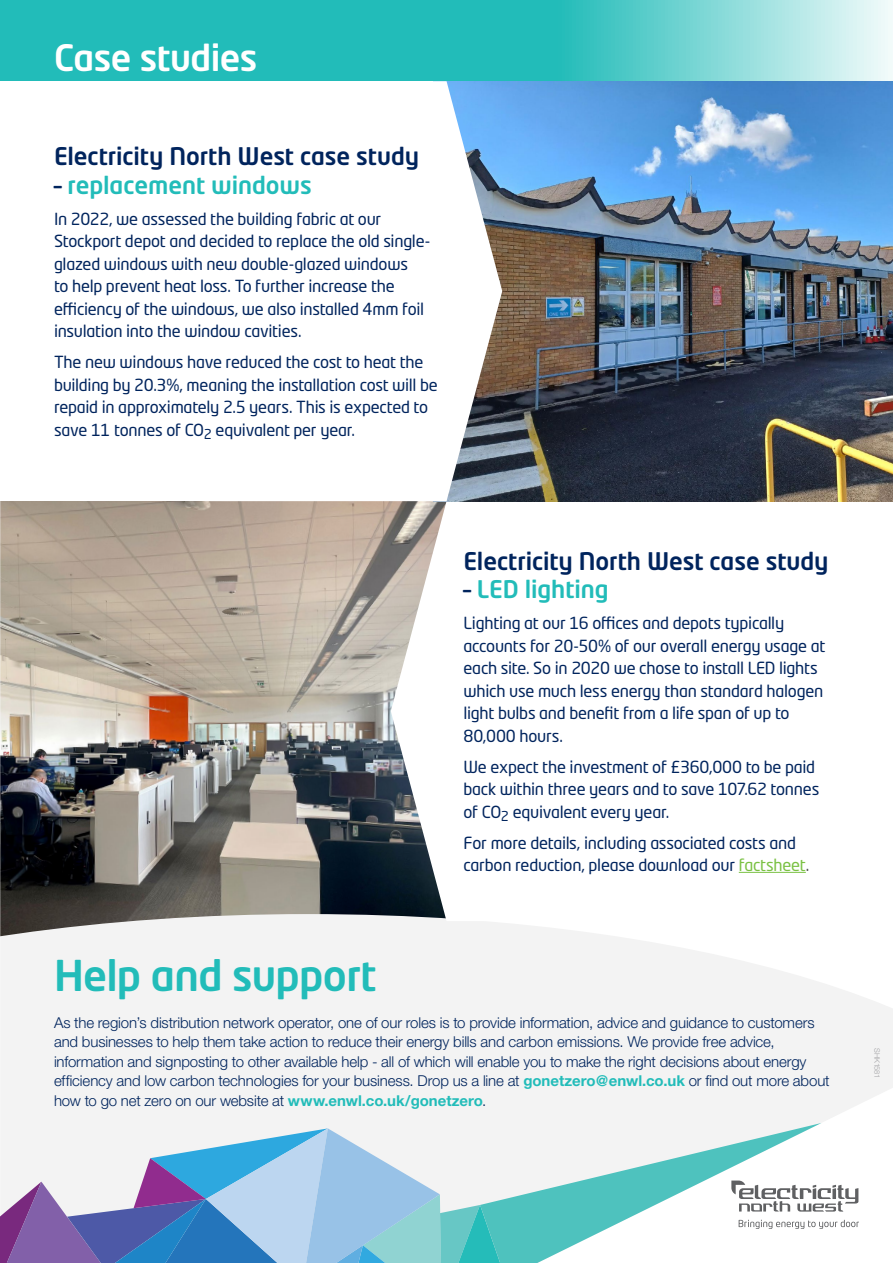
<style>
.page{position:relative;width:893px;height:1263px;background:#fff}
.page>*{position:absolute;margin:0;border:0;box-sizing:border-box;transform-origin:0 0}
.t1{font:500 42px "Neo Tech Std";letter-spacing:-.015em;color:#22bcb9}
.t2{font:500 36px "Neo Tech Std";letter-spacing:-.015em;color:#fff}
.t3{font:500 24px "Neo Tech Std";letter-spacing:-.005em;color:#00245d}
.t4{font:500 24px "Neo Tech Std";letter-spacing:-.005em;color:#22bcb9}
.t5{font:16.5px/22.5px "Neo Tech Std";letter-spacing:-.015em;color:#00245d}
.t6{font:300 15px/19.5px "Helvetica Neue";letter-spacing:-.01em;color:#00245d}
.t7{font:300 7.5px "Helvetica Neue";color:#a1a1a4}
.s1{color:#00245d}
.s2{color:#7ac143}
.s3{color:#4d4d4f}
.s4{font-weight:700;color:#22bcb9}
</style>
<div class="page">
<img style="left:0;top:501px;width:391px;height:413px">
<svg style="left:0;top:914px;width:893px;height:214px;fill:#f3f3f3"></svg>
<svg style="left:391px;top:501px;width:297px;height:420px"></svg>
<img style="left:502px;top:81px;width:391px;height:420px">
<svg style="left:433px;top:81px;width:69px;height:420px"></svg>
<svg style="left:537px;top:1088px;width:356px;height:132px;fill:#f3f3f3"></svg>
<svg style="left:0;top:1128px;width:480px;height:135px"></svg>
<svg style="left:480px;top:1123px;width:341px;height:140px"></svg>
<svg style="left:739px;top:1220px;width:120px;height:9px"></svg>
<svg style="left:731px;top:1180px;width:127px;height:31px"></svg>
<svg style="left:0;top:0;width:893px;height:81px;background:#49c7c5"></svg>
<hr style="left:739px;top:872px;width:67px;height:1px;background:#7ac143">
<h2 class="t2" style="left:54px;top:35px;width:205px">Case studies</h2>
<h3 class="t3" style="left:54px;top:141px;width:367px">Electricity North West case study</h3>
<h3 class="t4" style="left:54px;top:170px;width:259px"><span class="s1">–</span> replacement windows</h3>
<p class="t5" style="left:54px;top:207px;width:378px">In 2022, we assessed the building fabric at our Stockport depot and decided to replace the old single&shy;glazed windows with new double-glazed windows<br>to help prevent heat loss. To further increase the efficiency of the windows, we also installed 4mm foil insulation into the window cavities.</p>
<p class="t5" style="left:54px;top:351px;width:385px">The new windows have reduced the cost to heat the building by 20.3%, meaning the installation cost will be repaid in approximately 2.5 years. This is expected to save 11 tonnes of CO<sub>2</sub> equivalent per year.</p>
<h3 class="t3" style="left:463px;top:545px;width:367px">Electricity North West case study</h3>
<h3 class="t4" style="left:463px;top:574px;width:147px"><span class="s1">–</span> LED lighting</h3>
<p class="t5" style="left:463px;top:611px;width:363px">Lighting at our 16 offices and depots typically accounts for 20-50% of our overall energy usage at each site. So in 2020 we chose to install LED lights which use much less energy than standard halogen light bulbs and benefit from a life span of up to 80,000 hours.</p>
<p class="t5" style="left:463px;top:755px;width:357px">We expect the investment of £360,000 to be paid back within three years and to save 107.62 tonnes of CO<sub>2</sub> equivalent every year.</p>
<p class="t5" style="left:463px;top:831px;width:347px">For more details, including associated costs and carbon reduction, please download our <span class="s2">factsheet</span><span class="s3">.</span></p>
<h1 class="t1" style="left:54px;top:949px;width:324px">Help and support</h1>
<p class="t6" style="left:54px;top:1012px;width:777px">As the region’s distribution network operator, one of our roles is to provide information, advice and guidance to customers and businesses to help them take action to reduce their energy bills and carbon emissions. We provide free advice, information and signposting to other available help - all of which will enable you to make the right decisions about energy efficiency and low carbon technologies for your business. Drop us a line at <span class="s4">gonetzero@enwl.co.uk</span> or find out more about how to go net zero on our website at <span class="s4">www.enwl.co.uk/gonetzero</span>.</p>
<p class="t7" style="left:882px;top:1048px;width:32px;rotate:90deg">SHK1581</p>
</div>
